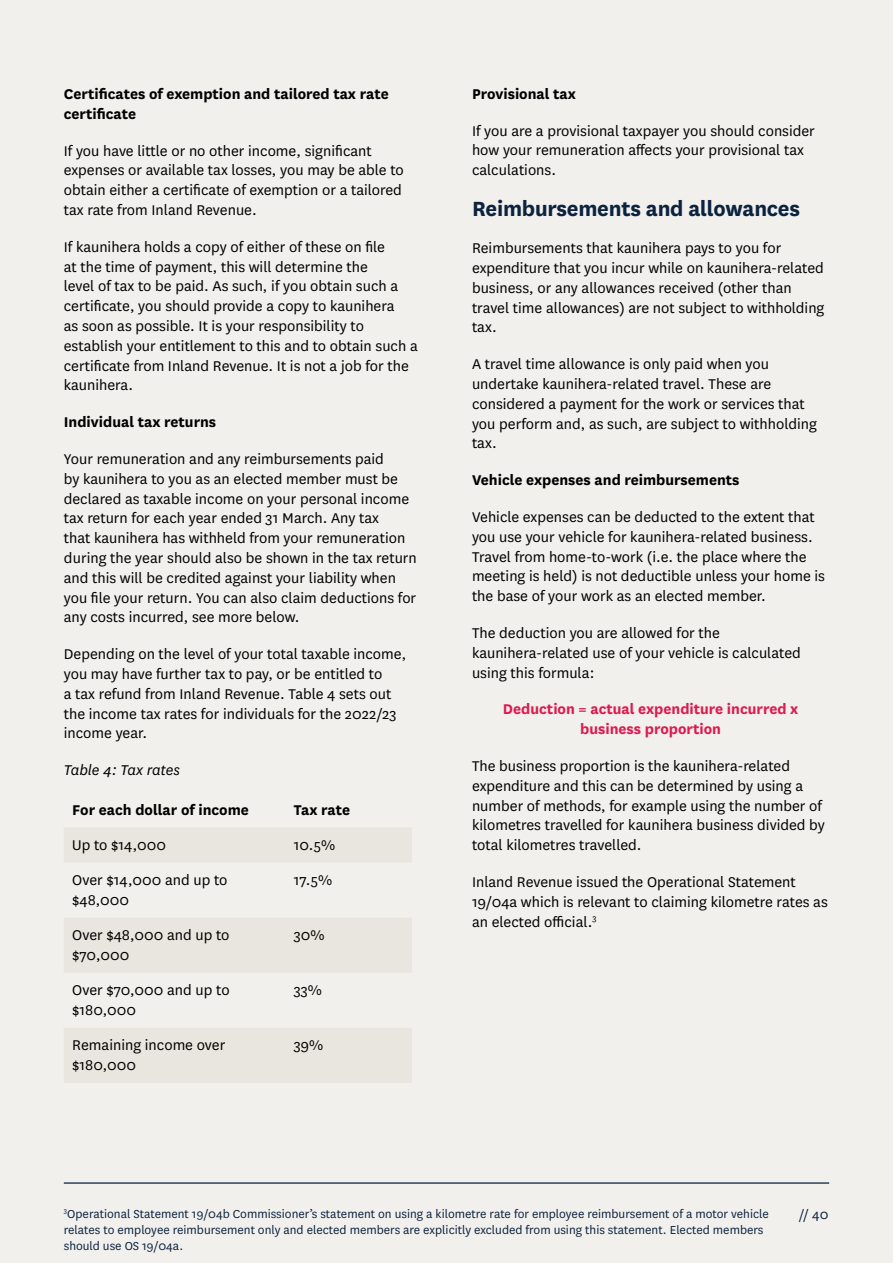
<style>
.page{position:relative;width:893px;height:1263px;background:#f2f0ed}
.page>*{position:absolute;margin:0;border:0;box-sizing:border-box;transform-origin:0 0}
.t1{font:700 24px "National";letter-spacing:-.01em;color:#0c233f}
.t2{font:16.5px/19.8px "National";color:#000}
.t3{font:700 16.5px/19.8px "National";color:#000}
.t4{font:700 16.5px/19.8px "National";color:#dd1b4f;text-align:center}
.t5{font:italic 16.5px "National";color:#000}
.t6{font:15px "National";color:#0c233f}
.t7{font:13.5px/16.2px "National";color:#0c233f}
</style>
<div class="page">
<svg style="left:64px;top:828px;width:348px;height:255px;fill:#e9e6df"></svg>
<hr style="left:64px;top:1182px;width:765px;height:2px;background:#0c233f">
<p class="t3" style="left:64px;top:83px;width:326px">Certificates of exemption and tailored tax rate certificate</p>
<p class="t2" style="left:64px;top:140px;width:342px">If you have little or no other income, significant expenses or available tax losses, you may be able to obtain either a certificate of exemption or a tailored tax rate from Inland Revenue.</p>
<p class="t2" style="left:64px;top:236px;width:356px">If kaunihera holds a copy of either of these on file<br>at the time of payment, this will determine the<br>level of tax to be paid. As such, if you obtain such a certificate, you should provide a copy to kaunihera<br>as soon as possible. It is your responsibility to establish your entitlement to this and to obtain such a certificate from Inland Revenue. It is not a job for the kaunihera.</p>
<p class="t3" style="left:64px;top:411px;width:154px">Individual tax returns</p>
<p class="t2" style="left:64px;top:448px;width:355px">Your remuneration and any reimbursements paid<br>by kaunihera to you as an elected member must be declared as taxable income on your personal income tax return for each year ended 31 March. Any tax<br>that kaunihera has withheld from your remuneration during the year should also be shown in the tax return and this will be credited against your liability when you file your return. You can also claim deductions for any costs incurred, see more below.</p>
<p class="t2" style="left:64px;top:643px;width:344px">Depending on the level of your total taxable income, you may have further tax to pay, or be entitled to<br>a tax refund from Inland Revenue. Table 4 sets out the income tax rates for individuals for the 2022/23 income year.</p>
<p class="t5" style="left:64px;top:760px;width:118px">Table 4: Tax rates</p>
<p class="t3" style="left:72px;top:798px;width:178px">For each dollar of income</p>
<p class="t3" style="left:294px;top:798px;width:58px">Tax rate</p>
<p class="t2" style="left:72px;top:834px;width:95px">Up to $14,000</p>
<p class="t2" style="left:294px;top:834px;width:43px">10.5%</p>
<p class="t2" style="left:72px;top:869px;width:157px">Over $14,000 and up to $48,000</p>
<p class="t2" style="left:294px;top:869px;width:40px">17.5%</p>
<p class="t2" style="left:72px;top:924px;width:159px">Over $48,000 and up to $70,000</p>
<p class="t2" style="left:294px;top:924px;width:33px">30%</p>
<p class="t2" style="left:72px;top:979px;width:159px">Over $70,000 and up to $180,000</p>
<p class="t2" style="left:294px;top:979px;width:30px">33%</p>
<p class="t2" style="left:72px;top:1034px;width:155px">Remaining income over $180,000</p>
<p class="t2" style="left:294px;top:1034px;width:31px">39%</p>
<p class="t3" style="left:472px;top:83px;width:105px">Provisional tax</p>
<p class="t2" style="left:472px;top:120px;width:344px">If you are a provisional taxpayer you should consider how your remuneration affects your provisional tax calculations.</p>
<h1 class="t1" style="left:472px;top:192px;width:330px">Reimbursements and allowances</h1>
<p class="t2" style="left:472px;top:237px;width:354px">Reimbursements that kaunihera pays to you for expenditure that you incur while on kaunihera-related business, or any allowances received (other than travel time allowances) are not subject to withholding tax.</p>
<p class="t2" style="left:472px;top:353px;width:346px">A travel time allowance is only paid when you undertake kaunihera-related travel. These are considered a payment for the work or services that you perform and, as such, are subject to withholding tax.</p>
<p class="t3" style="left:472px;top:469px;width:269px">Vehicle expenses and reimbursements</p>
<p class="t2" style="left:472px;top:506px;width:354px">Vehicle expenses can be deducted to the extent that you use your vehicle for kaunihera-related business.<br>Travel from home-to-work (i.e. the place where the meeting is held) is not deductible unless your home is the base of your work as an elected member.</p>
<p class="t2" style="left:472px;top:622px;width:330px">The deduction you are allowed for the kaunihera-related use of your vehicle is calculated using this formula:</p>
<p class="t4" style="left:503px;top:698px;width:297px">Deduction = actual expenditure incurred x business proportion</p>
<p class="t2" style="left:472px;top:755px;width:354px">The business proportion is the kaunihera-related expenditure and this can be determined by using a number of methods, for example using the number of kilometres travelled for kaunihera business divided by total kilometres travelled.</p>
<p class="t2" style="left:472px;top:871px;width:357px">Inland Revenue issued the Operational Statement<br>19/04a which is relevant to claiming kilometre rates as an elected official.<sup>3</sup></p>
<p class="t7" style="left:64px;top:1205px;width:707px"><sup>3</sup>Operational Statement 19/04b Commissioner’s statement on using a kilometre rate for employee reimbursement of a motor vehicle relates to employee reimbursement only and elected members are explicitly excluded from using this statement. Elected members should use OS 19/04a.</p>
<p class="t6" style="left:799px;top:1204px;width:31px">// 40</p>
</div>
